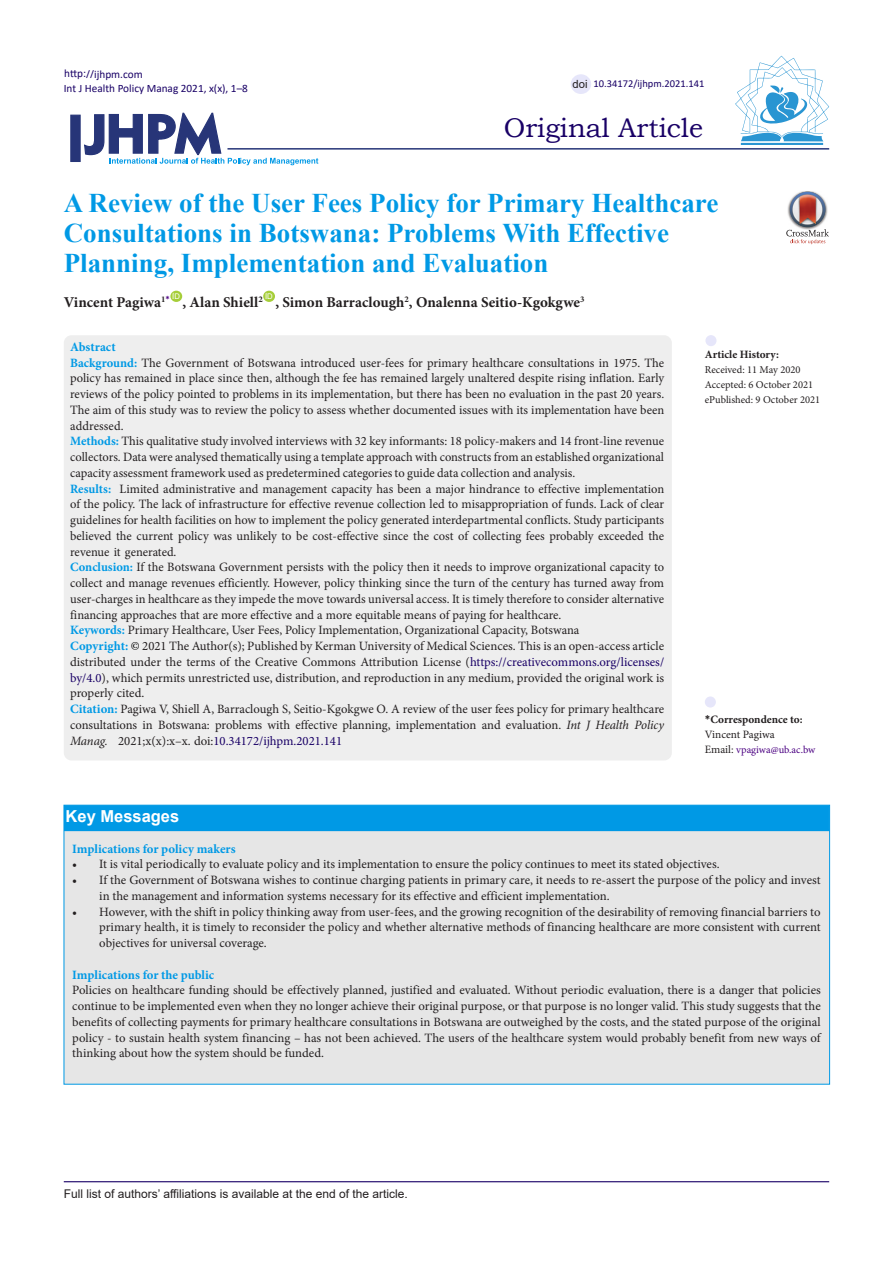
<style>
.page{position:relative;width:893px;height:1263px;background:#fff}
.page>*{position:absolute;margin:0;border:0;box-sizing:border-box;transform-origin:0 0}
.Default{font:700 27px/30px "Times New Roman";color:#0099e5}
.t1{font:27px "Bookman Old Style";color:#190066}
.t2{font:700 16.5px "Arial";color:#fff}
.Default-2{font:700 15px "Minion Pro";color:#231f20}
.Default-3{font:12.75px/15.8px "Minion Pro";color:#231f20;text-align:justify}
.Default-4{font:700 12.75px "Minion Pro";color:#0099e5}
.t3{font:12px "Arial";color:#231f20}
.t4{font:11.25px "Calibri";color:#190066}
.t5{font:700 11.25px "Minion Pro";color:#231f20}
.t6{font:11.25px "Minion Pro";letter-spacing:-.005em;color:#231f20}
.t7{font:11.25px "Arial";color:#231f20}
.t8{font:10.5px "Minion Pro";color:#231f20}
.t9{font:10.5px "Calibri";color:#190066}
.t10{font:10.5px "Minion Pro";color:#4b0082}
.t11{font:7.8px "Arial";color:#fff}
.s1{font-weight:700;color:#0099e5}
.s2{color:#000}
.s3{color:#190066}
.s4{font-style:italic}
.s5{font-family:"Calibri"}
.s6{font-size:11.25px;color:#231f20}
</style>
<div class="page">
<svg style="left:84px;top:112px;width:234px;height:53px"></svg>
<div style="left:70px;top:115px;width:11px;height:47px;background:#273578;border:1px solid #273578"></div>
<div style="left:170px;top:291px;width:12px;height:11px;background:#a6ce39;border-radius:50%"></div>
<div style="left:263px;top:291px;width:12px;height:11px;background:#a6ce39;border-radius:50%"></div>
<hr style="left:227px;top:148px;width:602px;height:2px;background:#273578">
<div style="left:64px;top:335px;width:608px;height:425px;background:#eee;border-radius:8px"></div>
<div style="left:705px;top:696px;width:11px;height:11px;background:#e6e6fa;border-radius:50%"></div>
<div style="left:705px;top:335px;width:11px;height:11px;background:#e6e6fa;border-radius:50%"></div>
<hr style="left:64px;top:1181px;width:765px;height:1px;background:#190066">
<hr style="left:741px;top:143px;width:82px;height:2px;background:#2995d2">
<svg style="left:735px;top:56px;width:94px;height:85px"></svg>
<div style="left:571px;top:74px;width:20px;height:20px;background:#e6e6fa;border-radius:50%"></div>
<img style="left:801px;top:191px;width:13px;height:1px">
<svg style="left:786px;top:192px;width:43px;height:52px"></svg>
<div style="left:64px;top:805px;width:766px;height:279px;background:#e6e6e6"></div>
<div style="left:64px;top:805px;width:766px;height:26px;background:#0099e5;border:2px solid #0099e5"></div>
<p class="t4" style="left:64px;top:66px;width:80px">http://ijhpm.com</p>
<p class="t4" style="left:64px;top:81px;width:186px">Int J Health Policy Manag 2021, x(x), 1–8</p>
<p class="t7" style="left:573px;top:76px;width:17px">doi</p>
<p class="t9" style="left:593px;top:76px;width:112px">10.34172/ijhpm.2021.141</p>
<p class="t1" style="left:504px;top:110px;width:201px">Original Article</p>
<p class="Default" style="left:64px;top:188px;width:656px">A Review of the User Fees Policy for Primary Healthcare<br>Consultations in Botswana: Problems With Effective<br>Planning, Implementation and Evaluation</p>
<p class="Default-2" style="left:64px;top:292px;width:108px">Vincent Pagiwa<sup>1</sup><sup>*</sup></p>
<p class="t11" style="left:172px;top:291px;width:9px">ID</p>
<p class="t11" style="left:265px;top:291px;width:9px">ID</p>
<p class="Default-2" style="left:183px;top:292px;width:82px">, Alan Shiell<sup>2</sup></p>
<p class="Default-2" style="left:275px;top:292px;width:311px">, Simon Barraclough<sup>2</sup>, Onalenna Seitio-Kgokgwe<sup>3</sup></p>
<p class="Default-4" style="left:70px;top:338px;width:47px">Abstract</p>
<p class="Default-3" style="left:70px;top:355px;width:596px"><span class="s1">Background:</span> The Government of Botswana introduced user-fees for primary healthcare consultations in 1975. The policy has remained in place since then, although the fee has remained largely unaltered despite rising inflation. Early reviews of the policy pointed to problems in its implementation, but there has been no evaluation in the past 20 years.<br>The aim of this study was to review the policy to assess whether documented issues with its implementation have been addressed.</p>
<p class="Default-3" style="left:70px;top:433px;width:595px"><span class="s1">Methods:</span> This qualitative study involved interviews with 32 key informants: 18 policy-makers and 14 front-line revenue collectors. Data were analysed thematically using a template approach with constructs from an established organizational capacity assessment framework used as predetermined categories to guide data collection and analysis.</p>
<p class="Default-3" style="left:70px;top:481px;width:596px"><span class="s1">Results:</span> Limited administrative and management capacity has been a major hindrance to effective implementation of the policy. The lack of infrastructure for effective revenue collection led to misappropriation of funds. Lack of clear guidelines for health facilities on how to implement the policy generated interdepartmental conflicts. Study participants believed the current policy was unlikely to be cost-effective since the cost of collecting fees probably exceeded the revenue it generated.</p>
<p class="Default-3" style="left:70px;top:559px;width:596px"><span class="s1">Conclusion:</span> If the Botswana Government persists with the policy then it needs to improve organizational capacity to collect and manage revenues efficiently. However, policy thinking since the turn of the century has turned away from user-charges in healthcare as they impede the move towards universal access. It is timely therefore to consider alternative financing approaches that are more effective and a more equitable means of paying for healthcare.</p>
<p class="Default-3" style="left:70px;top:622px;width:511px"><span class="s1">Keywords:</span> Primary Healthcare, User Fees, Policy Implementation, Organizational Capacity, Botswana</p>
<p class="Default-3" style="left:70px;top:638px;width:596px"><span class="s1">Copyright:</span> <span class="s2">©</span> 2021 The Author(s); Published by Kerman University of Medical Sciences. This is an open-access article distributed under the terms of the Creative Commons Attribution License (<span class="s3">https://creativecommons.org/licenses/ by/4.0</span>), which permits unrestricted use, distribution, and reproduction in any medium, provided the original work is properly cited.</p>
<p class="Default-3" style="left:70px;top:701px;width:596px"><span class="s1">Citation:</span> Pagiwa V, Shiell A, Barraclough S, Seitio-Kgokgwe O. A review of the user fees policy for primary healthcare consultations in Botswana: problems with effective planning, implementation and evaluation. <span class="s4">Int J Health Policy Manag.</span> 2021;x(x):x–x. doi:<span class="s3">10.34172/ijhpm.2021.141</span></p>
<p class="t5" style="left:705px;top:711px;width:99px"><span class="s5">*</span>Correspondence to:</p>
<p class="t5" style="left:705px;top:346px;width:76px">Article History:</p>
<p class="t8" style="left:705px;top:363px;width:97px">Received: 11 May 2020</p>
<p class="t8" style="left:705px;top:378px;width:110px">Accepted: 6 October 2021</p>
<p class="t8" style="left:705px;top:393px;width:117px">ePublished: 9 October 2021</p>
<p class="t6" style="left:705px;top:726px;width:71px">Vincent Pagiwa</p>
<p class="t10" style="left:705px;top:742px;width:112px"><span class="s6">Email:</span> vpagiwa@ub.ac.bw</p>
<p class="t2" style="left:66px;top:804px;width:115px">Key Messages</p>
<p class="Default-4" style="left:72px;top:839px;width:165px">Implications for policy makers</p>
<p class="Default-3" style="left:72px;top:856px;width:649px">• It is vital periodically to evaluate policy and its implementation to ensure the policy continues to meet its stated objectives.</p>
<p class="Default-3" style="left:99px;top:872px;width:723px;text-indent:-27px">• If the Government of Botswana wishes to continue charging patients in primary care, it needs to re-assert the purpose of the policy and invest in the management and information systems necessary for its effective and efficient implementation.</p>
<p class="Default-3" style="left:99px;top:904px;width:723px;text-indent:-27px">• However, with the shift in policy thinking away from user-fees, and the growing recognition of the desirability of removing financial barriers to primary health, it is timely to reconsider the policy and whether alternative methods of financing healthcare are more consistent with current objectives for universal coverage.</p>
<p class="Default-4" style="left:72px;top:965px;width:144px">Implications for the public</p>
<p class="Default-3" style="left:72px;top:982px;width:750px">Policies on healthcare funding should be effectively planned, justified and evaluated. Without periodic evaluation, there is a danger that policies continue to be implemented even when they no longer achieve their original purpose, or that purpose is no longer valid. This study suggests that the benefits of collecting payments for primary healthcare consultations in Botswana are outweighed by the costs, and the stated purpose of the original policy - to sustain health system financing – has not been achieved. The users of the healthcare system would probably benefit from new ways of thinking about how the system should be funded.</p>
<p class="t3" style="left:64px;top:1185px;width:346px">Full list of authors’ affiliations is available at the end of the article.</p>
</div>
